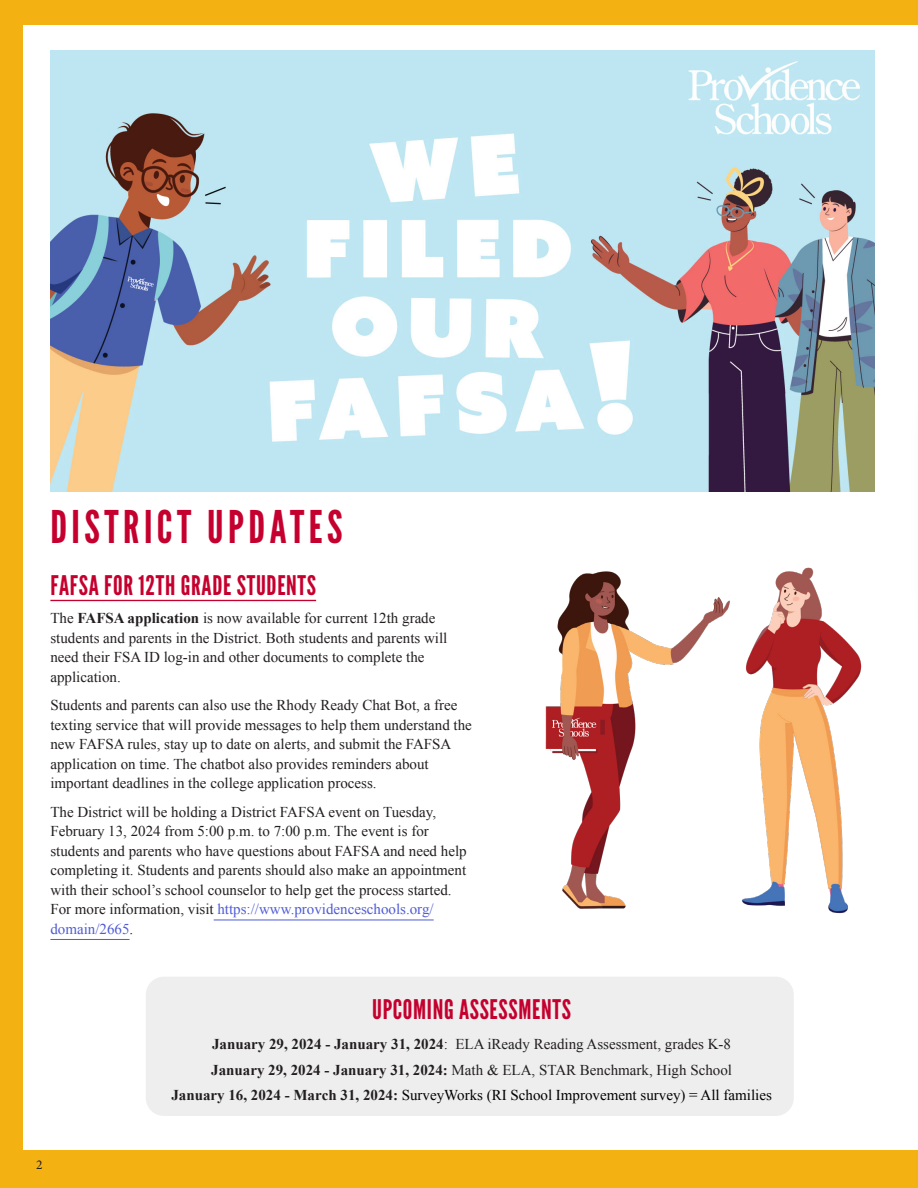
<style>
.page{position:relative;width:918px;height:1188px;background:#f3b112}
.page>*{position:absolute;margin:0;border:0;box-sizing:border-box;transform-origin:0 0}
.League_Gothic_32pt_Black__Align_to_Left{font:45px "League Gothic";letter-spacing:.1em;color:#c5002e}
.Lato_Light_8pt_Black__Align_to_Left{font:27px "League Gothic";letter-spacing:.025em;color:#c5002e}
.TEXT_Paragraph_Style_1{font:15px/19.5px "Times New Roman";color:#231f20}
.Lato_Light_8pt_Black__Align_to_Left-2{font:700 15px/25.5px "Times New Roman";color:#231f20;text-align:center}
.t1{font:13.5px "Minion Pro";color:#231f20}
.s1{font-weight:700}
.s2{color:#4f5cd6}
.s3{font-weight:400}
.s4{font-style:inherit}
.s5{font-weight:400;color:#000}
</style>
<div class="page">
<div style="left:23px;top:25px;width:895px;height:1125px;background:#fff"></div>
<img style="left:50px;top:50px;width:825px;height:441px">
<div style="left:146px;top:977px;width:648px;height:139px;background:#eee;border-radius:18px"></div>
<img style="left:545px;top:567px;width:317px;height:347px">
<hr style="left:50px;top:600px;width:266px;height:1px;background:#c5002e">
<hr style="left:214px;top:920px;width:220px;height:1px;background:#4f5cd6">
<hr style="left:50px;top:939px;width:80px;height:1px;background:#4f5cd6">
<p class="League_Gothic_32pt_Black__Align_to_Left" style="left:50px;top:501px;width:294px">DISTRICT UPDATES</p>
<p class="Lato_Light_8pt_Black__Align_to_Left" style="left:50px;top:569px;width:267px">FAFSA FOR 12TH GRADE STUDENTS</p>
<p class="TEXT_Paragraph_Style_1" style="left:50px;top:608px;width:399px">The <span class="s1">FAFSA application</span> is now available for current 12th grade students and parents in the District. Both students and parents will need their FSA ID log-in and other documents to complete the application.</p>
<p class="TEXT_Paragraph_Style_1" style="left:50px;top:695px;width:423px">Students and parents can also use the Rhody Ready Chat Bot, a free texting service that will provide messages to help them understand the new FAFSA rules, stay up to date on alerts, and submit the FAFSA application on time. The chatbot also provides reminders about important deadlines in the college application process.</p>
<p class="TEXT_Paragraph_Style_1" style="left:50px;top:802px;width:418px">The District will be holding a District FAFSA event on Tuesday, February 13, 2024 from 5:00 p.m. to 7:00 p.m. The event is for students and parents who have questions about FAFSA and need help completing it. Students and parents should also make an appointment with their school’s school counselor to help get the process started.<br>For more information, visit <span class="s2">https://www.providenceschools.org/ domain/2665</span>.</p>
<p class="t1" style="left:36px;top:1155px;width:8px">2</p>
<p class="Lato_Light_8pt_Black__Align_to_Left" style="left:372px;top:993px;width:200px">UPCOMING ASSESSMENTS</p>
<p class="Lato_Light_8pt_Black__Align_to_Left-2" style="left:171px;top:1031px;width:602px">January 29, 2024 - January 31, 2024<span class="s3">: ELA iReady Reading Assessment, grades K-8<br></span>January 29, 2024 - January 31, 2024: <span class="s3">Math &amp; ELA, STAR Benchmark, High School<br></span>January <span class="s4">16</span>, 2024 - <span class="s4">March</span> 31, 2024: <span class="s5">SurveyWorks (RI School Improvement survey) = All families</span></p>
</div>
